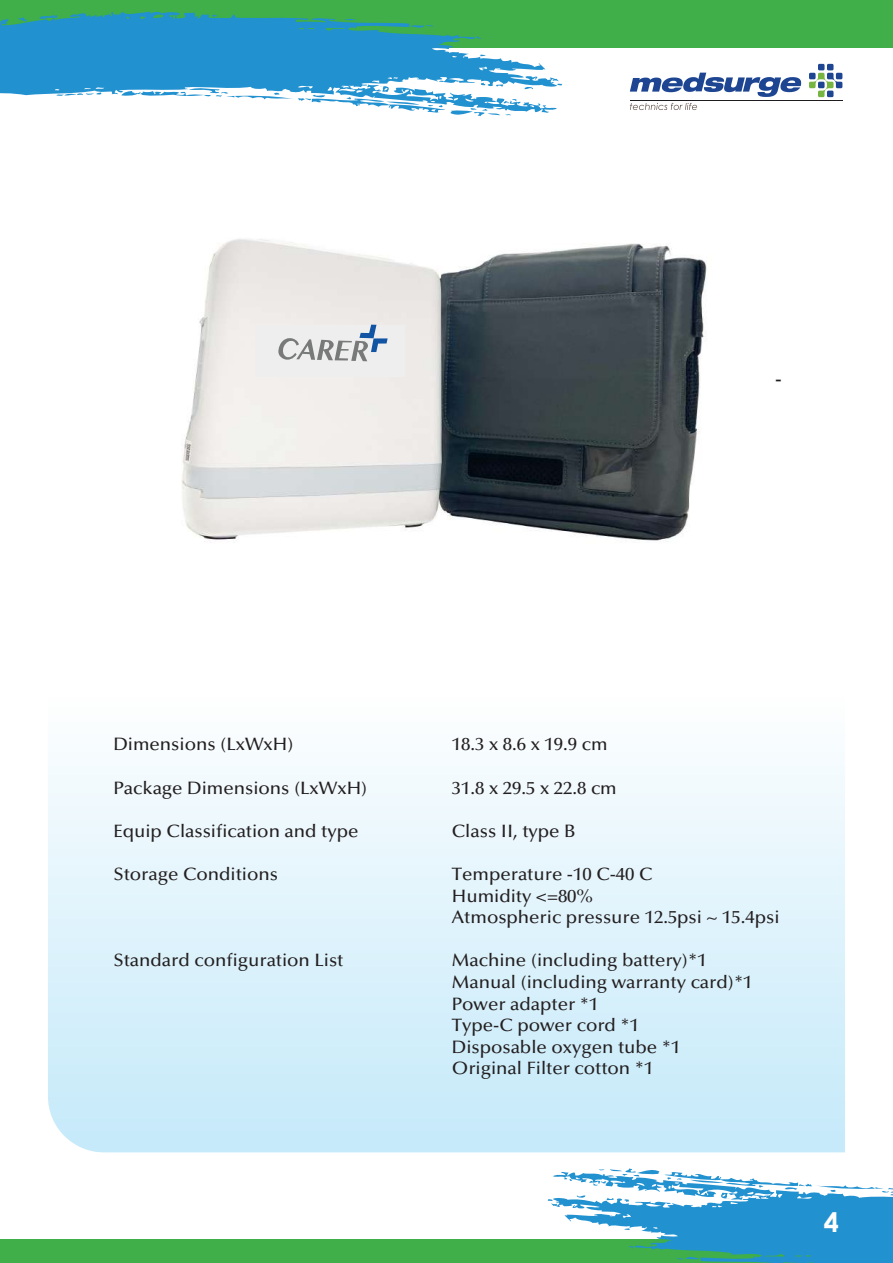
<style>
.page{position:relative;width:893px;height:1263px;background:#fff}
.page>*{position:absolute;margin:0;border:0;box-sizing:border-box;transform-origin:0 0}
.t1{font:700 27px "Century Gothic";color:#fff}
.t2{font:500 18px/21.6px "Optima LT Std";color:#231f20;scale:1.04 1}
.t3{font:18px "Arial";color:#231f20}
</style>
<div class="page">
<svg style="left:48px;top:766px;width:797px;height:386px;background:#dbf1fb"></svg>
<div style="left:0;top:0;width:892px;height:48px;background:#40ae49"></div>
<div style="left:0;top:1239px;width:892px;height:24px;background:#40ae49"></div>
<svg style="left:809px;top:64px;width:33px;height:33px"></svg>
<svg style="left:630px;top:103px;width:67px;height:7px"></svg>
<svg style="left:630px;top:73px;width:171px;height:24px"></svg>
<svg style="left:0;top:11px;width:559px;height:102px;fill:#2291d0"></svg>
<svg style="left:211px;top:14px;width:7px;height:3px"></svg>
<svg style="left:410px;top:24px;width:23px;height:6px"></svg>
<svg style="left:480px;top:54px;width:6px;height:2px"></svg>
<svg style="left:121px;top:83px;width:395px;height:33px"></svg>
<svg style="left:548px;top:1168px;width:344px;height:95px"></svg>
<img style="left:182px;top:239px;width:525px;height:304px">
<div style="left:255px;top:326px;width:149px;height:51px;background:#eee"></div>
<svg style="left:277px;top:325px;width:111px;height:36px"></svg>
<p class="t3" style="left:775px;top:366px;width:7px">-</p>
<p class="t2" style="left:113px;top:734px;width:175px">Dimensions (LxWxH)</p>
<p class="t2" style="left:113px;top:777px;width:246px">Package Dimensions (LxWxH)</p>
<p class="t2" style="left:113px;top:820px;width:237px">Equip Classification and type</p>
<p class="t2" style="left:113px;top:863px;width:160px">Storage Conditions</p>
<p class="t2" style="left:113px;top:950px;width:223px">Standard configuration List</p>
<p class="t2" style="left:452px;top:734px;width:151px">18.3 x 8.6 x 19.9 cm</p>
<p class="t2" style="left:452px;top:777px;width:160px">31.8 x 29.5 x 22.8 cm</p>
<p class="t2" style="left:452px;top:820px;width:120px">Class II, type B</p>
<p class="t2" style="left:452px;top:863px;width:317px">Temperature -10 C-40 C<br>Humidity &lt;=80%<br>Atmospheric pressure 12.5psi ~ 15.4psi</p>
<p class="t2" style="left:452px;top:950px;width:291px">Machine (including battery)*1<br>Manual (including warranty card)*1<br>Power adapter *1<br>Type-C power cord *1<br>Disposable oxygen tube *1<br>Original Filter cotton *1</p>
<h1 class="t1" style="left:824px;top:1202px;width:17px">4</h1>
</div>
